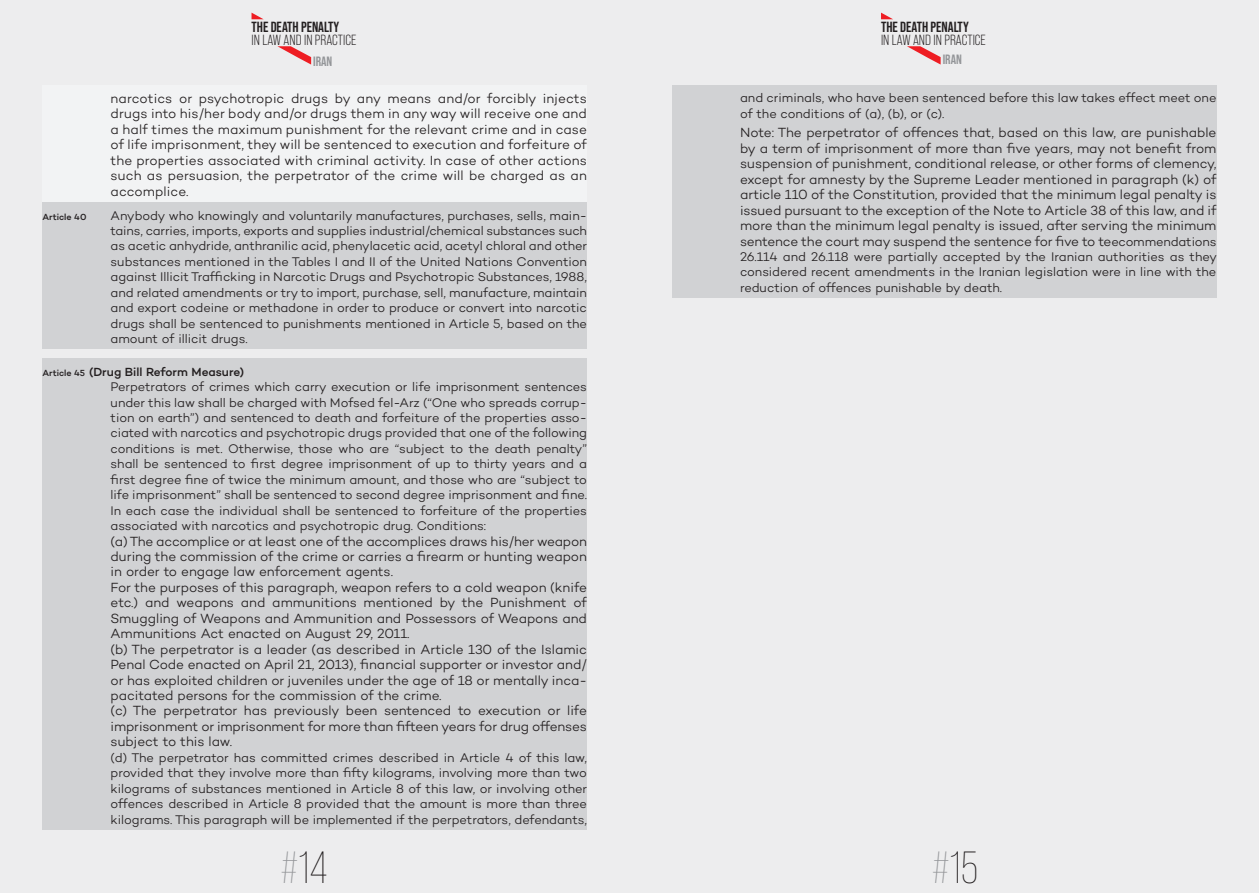
<style>
.page{position:relative;width:1259px;height:893px;background:#ededee}
.page>*{position:absolute;margin:0;border:0;box-sizing:border-box;transform-origin:0 0}
.t1{font:300 45px "Bebas Neue Pro";color:#231f20}
.t2{font:14.7px "Bebas Neue Pro";color:#231f20}
.t3{font:700 14.7px "Bebas Neue Pro";color:#231f20}
.t4{font:300 13.5px/15.5px "Campton";letter-spacing:-.01em;color:#231f20;text-align:justify}
.t5{font:700 13.5px "Bebas Neue Pro";color:#939598}
.t6{font:300 12.75px/15.5px "Campton";letter-spacing:-.005em;color:#231f20;text-align:justify}
.t7{font:500 12px "Campton";color:#231f20}
.t8{font:500 9px "Campton";color:#231f20}
.s1{font-size:12.75px}
.s2{font-size:9px}
.s3{color:#939598}
</style>
<div class="page">
<svg style="left:251px;top:13px;width:12px;height:6px"></svg>
<svg style="left:277px;top:46px;width:34px;height:19px"></svg>
<svg style="left:881px;top:13px;width:12px;height:6px"></svg>
<svg style="left:907px;top:46px;width:33px;height:19px"></svg>
<div style="left:43px;top:85px;width:544px;height:121px;background:#f2f3f4"></div>
<div style="left:43px;top:202px;width:544px;height:147px;background:#d1d2d4"></div>
<div style="left:43px;top:358px;width:544px;height:24px;background:#d1d2d4"></div>
<div style="left:43px;top:374px;width:544px;height:162px;background:#d1d2d4"></div>
<div style="left:43px;top:528px;width:544px;height:55px;background:#d1d2d4"></div>
<div style="left:43px;top:574px;width:544px;height:71px;background:#d1d2d4"></div>
<div style="left:43px;top:636px;width:544px;height:70px;background:#d1d2d4"></div>
<div style="left:43px;top:698px;width:544px;height:55px;background:#d1d2d4"></div>
<div style="left:43px;top:745px;width:544px;height:85px;background:#d1d2d4"></div>
<div style="left:672px;top:85px;width:544px;height:39px;background:#d1d2d4"></div>
<div style="left:672px;top:120px;width:544px;height:178px;background:#d1d2d4"></div>
<p class="t3" style="left:251px;top:18px;width:89px">THE DEATH PENALTY</p>
<p class="t2" style="left:251px;top:31px;width:106px">IN LAW AND IN PRACTICE</p>
<p class="t3" style="left:881px;top:18px;width:89px">THE DEATH PENALTY</p>
<p class="t2" style="left:881px;top:31px;width:106px">IN LAW AND IN PRACTICE</p>
<p class="t5" style="left:313px;top:53px;width:21px">IRAN</p>
<p class="t5" style="left:942px;top:52px;width:21px">IRAN</p>
<p class="t4" style="left:111px;top:90px;width:478px">narcotics or psychotropic drugs by any means and/or forcibly injects drugs into his/her body and/or drugs them in any way will receive one and a half times the maximum punishment for the relevant crime and in case of life imprisonment, they will be sentenced to execution and forfeiture of the properties associated with criminal activity. In case of other actions such as persuasion, the perpetrator of the crime will be charged as an accomplice.</p>
<p class="t6" style="left:740px;top:90px;width:478px">and criminals, who have been sentenced before this law takes effect meet one of the conditions of (a), (b), or (c).</p>
<p class="t4" style="left:740px;top:125px;width:478px">Note: The perpetrator of offences that, based on this law, are punishable by a term of imprisonment of more than five years, may not benefit from suspension of punishment, conditional release, or other forms of clemency, except for amnesty by the Supreme Leader mentioned in paragraph (k) of article 110 of the Constitution, provided that the minimum legal penalty is issued pursuant to the exception of the Note to Article 38 of this law, and if more than the minimum legal penalty is issued, after serving the minimum sentence the court may suspend the sentence for five to te<span class="s1">ecommendations</span></p>
<p class="t6" style="left:740px;top:249px;width:478px">26.114 and 26.118 were partially accepted by the Iranian authorities as they considered recent amendments in the Iranian legislation were in line with the reduction of offences punishable by death.</p>
<p class="t8" style="left:43px;top:211px;width:45px">Article 40</p>
<p class="t6" style="left:111px;top:207px;width:478px">Anybody who knowingly and voluntarily manufactures, purchases, sells, main&shy;tains, carries, imports, exports and supplies industrial/chemical substances such as acetic anhydride, anthranilic acid, phenylacetic acid, acetyl chloral and other substances mentioned in the Tables I and II of the United Nations Convention against Illicit Trafficking in Narcotic Drugs and Psychotropic Substances, 1988, and related amendments or try to import, purchase, sell, manufacture, maintain and export codeine or methadone in order to produce or convert into narcotic drugs shall be sentenced to punishments mentioned in Article 5, based on the amount of illicit drugs.</p>
<p class="t7" style="left:43px;top:364px;width:203px"><span class="s2">Article 45</span> (Drug Bill Reform Measure)</p>
<p class="t6" style="left:111px;top:379px;width:478px">Perpetrators of crimes which carry execution or life imprisonment sentences under this law shall be charged with Mofsed fel-Arz (“One who spreads corrup&shy;tion on earth”) and sentenced to death and forfeiture of the properties asso&shy;ciated with narcotics and psychotropic drugs provided that one of the following conditions is met. Otherwise, those who are “subject to the death penalty” shall be sentenced to first degree imprisonment of up to thirty years and a first degree fine of twice the minimum amount, and those who are “subject to life imprisonment” shall be sentenced to second degree imprisonment and fine.<br>In each case the individual shall be sentenced to forfeiture of the properties associated with narcotics and psychotropic drug. Conditions:</p>
<p class="t4" style="left:111px;top:533px;width:478px;text-align:left">(a) The accomplice or at least one of the accomplices draws his/her weapon during the commission of the crime or carries a firearm or hunting weapon in order to engage law enforcement agents.<br>For the purposes of this paragraph, weapon refers to a cold weapon (knife etc.) and weapons and ammunitions mentioned by the Punishment of Smuggling of Weapons and Ammunition and Possessors of Weapons and Ammunitions Act enacted on August 29, 2011.<br>(b) The perpetrator is a leader (as described in Article 130 of the Islamic Penal Code enacted on April 21, 2013), financial supporter or investor and/ or has exploited children or juveniles under the age of 18 or mentally inca&shy;pacitated persons for the commission of the crime.<br>(c) The perpetrator has previously been sentenced to execution or life imprisonment or imprisonment for more than fifteen years for drug offenses subject to this law.</p>
<p class="t6" style="left:111px;top:750px;width:478px">(d) The perpetrator has committed crimes described in Article 4 of this law, provided that they involve more than fifty kilograms, involving more than two kilograms of substances mentioned in Article 8 of this law, or involving other offences described in Article 8 provided that the amount is more than three kilograms. This paragraph will be implemented if the perpetrators, defendants,</p>
<h1 class="t1" style="left:280px;top:842px;width:49px"><span class="s3">#</span>14</h1>
<h1 class="t1" style="left:931px;top:842px;width:48px"><span class="s3">#</span>15</h1>
</div>
